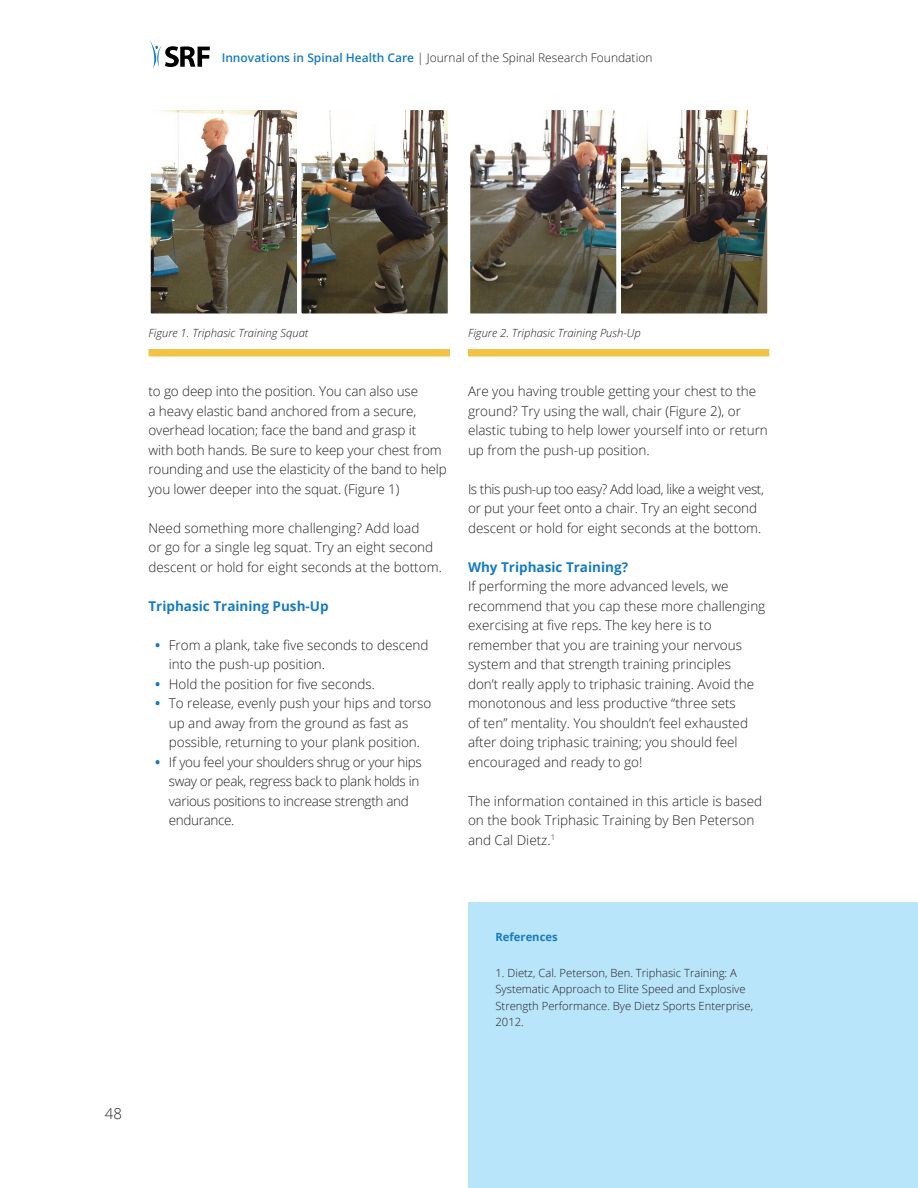
<style>
.page{position:relative;width:918px;height:1188px;background:#fff}
.page>*{position:absolute;margin:0;border:0;box-sizing:border-box;transform-origin:0 0}
.t1{font:300 15px "Open Sans";color:#231f20}
.t2{font:300 13.5px/19.5px "Open Sans";color:#231f20}
.t3{font:300 13.5px/19.5px "Open Sans";letter-spacing:-.025em;color:#231f20}
.Article_blue_subsubt{font:700 13.5px "Open Sans";color:#177bc1}
.t4{font:300 12px "Open Sans";color:#231f20}
.References{font:300 11.25px/16.5px "Open Sans";color:#231f20}
.Dida{font:italic 300 11.25px "Open Sans";color:#231f20}
.References-2{font:700 11.25px "Open Sans";color:#177bc1}
.s1{font-weight:600;color:#177bc1}
.s2{font-weight:700;color:#177bc1}
</style>
<div class="page">
<div style="left:468px;top:903px;width:450px;height:285px;background:#b9e5fa"></div>
<svg style="left:150px;top:40px;width:60px;height:28px"></svg>
<img style="left:151px;top:111px;width:296px;height:202px">
<div style="left:146px;top:106px;width:156px;height:212px;border:4px solid #fff"></div>
<div style="left:297px;top:106px;width:155px;height:212px;border:4px solid #fff"></div>
<img style="left:471px;top:111px;width:296px;height:202px">
<div style="left:466px;top:106px;width:155px;height:212px;border:4px solid #fff"></div>
<div style="left:616px;top:106px;width:156px;height:212px;border:4px solid #fff"></div>
<div style="left:148px;top:349px;width:302px;height:7px;background:#f1c447"></div>
<div style="left:468px;top:349px;width:301px;height:7px;background:#f1c447"></div>
<p class="t4" style="left:222px;top:49px;width:432px"><span class="s1">Innovations in Spinal Health Care</span> | Journal of the Spinal Research Foundation</p>
<p class="Dida" style="left:148px;top:325px;width:161px">Figure 1. Triphasic Training Squat</p>
<p class="Dida" style="left:468px;top:325px;width:174px">Figure 2. Triphasic Training Push-Up</p>
<p class="t2" style="left:148px;top:381px;width:300px">to go deep into the position. You can also use<br>a heavy elastic band anchored from a secure, overhead location; face the band and grasp it<br>with both hands. Be sure to keep your chest from rounding and use the elasticity of the band to help you lower deeper into the squat. (Figure 1)</p>
<p class="t2" style="left:148px;top:518px;width:295px">Need something more challenging? Add load<br>or go for a single leg squat. Try an eight second descent or hold for eight seconds at the bottom.</p>
<p class="Article_blue_subsubt" style="left:148px;top:596px;width:182px">Triphasic Training Push-Up</p>
<p class="t2" style="left:169px;top:635px;width:261px;text-indent:-14px"><span class="s2">•</span> From a plank, take five seconds to descend into the push-up position.</p>
<p class="t2" style="left:155px;top:674px;width:221px"><span class="s2">•</span> Hold the position for five seconds.</p>
<p class="t2" style="left:169px;top:693px;width:264px;text-indent:-14px"><span class="s2">•</span> To release, evenly push your hips and torso up and away from the ground as fast as possible, returning to your plank position.</p>
<p class="t3" style="left:169px;top:752px;width:255px;text-indent:-14px"><span class="s2">•</span> If you feel your shoulders shrug or your hips sway or peak, regress back to plank holds in various positions to increase strength and endurance.</p>
<p class="t2" style="left:468px;top:381px;width:301px">Are you having trouble getting your chest to the ground? Try using the wall, chair (Figure 2), or elastic tubing to help lower yourself into or return up from the push-up position.</p>
<p class="t2" style="left:468px;top:479px;width:297px">Is this push-up too easy? Add load, like a weight vest, or put your feet onto a chair. Try an eight second descent or hold for eight seconds at the bottom.</p>
<p class="Article_blue_subsubt" style="left:468px;top:557px;width:162px">Why Triphasic Training?</p>
<p class="t2" style="left:468px;top:576px;width:299px">If performing the more advanced levels, we recommend that you cap these more challenging exercising at five reps. The key here is to remember that you are training your nervous system and that strength training principles<br>don’t really apply to triphasic training. Avoid the monotonous and less productive “three sets<br>of ten” mentality. You shouldn’t feel exhausted after doing triphasic training; you should feel encouraged and ready to go!</p>
<p class="t2" style="left:468px;top:791px;width:296px">The information contained in this article is based on the book Triphasic Training by Ben Peterson and Cal Dietz.<sup>1</sup></p>
<p class="t1" style="left:105px;top:1103px;width:19px">48</p>
<p class="References-2" style="left:495px;top:929px;width:64px">References</p>
<p class="References" style="left:495px;top:964px;width:259px">1. Dietz, Cal. Peterson, Ben. Triphasic Training: A Systematic Approach to Elite Speed and Explosive Strength Performance. Bye Dietz Sports Enterprise, 2012.</p>
</div>
